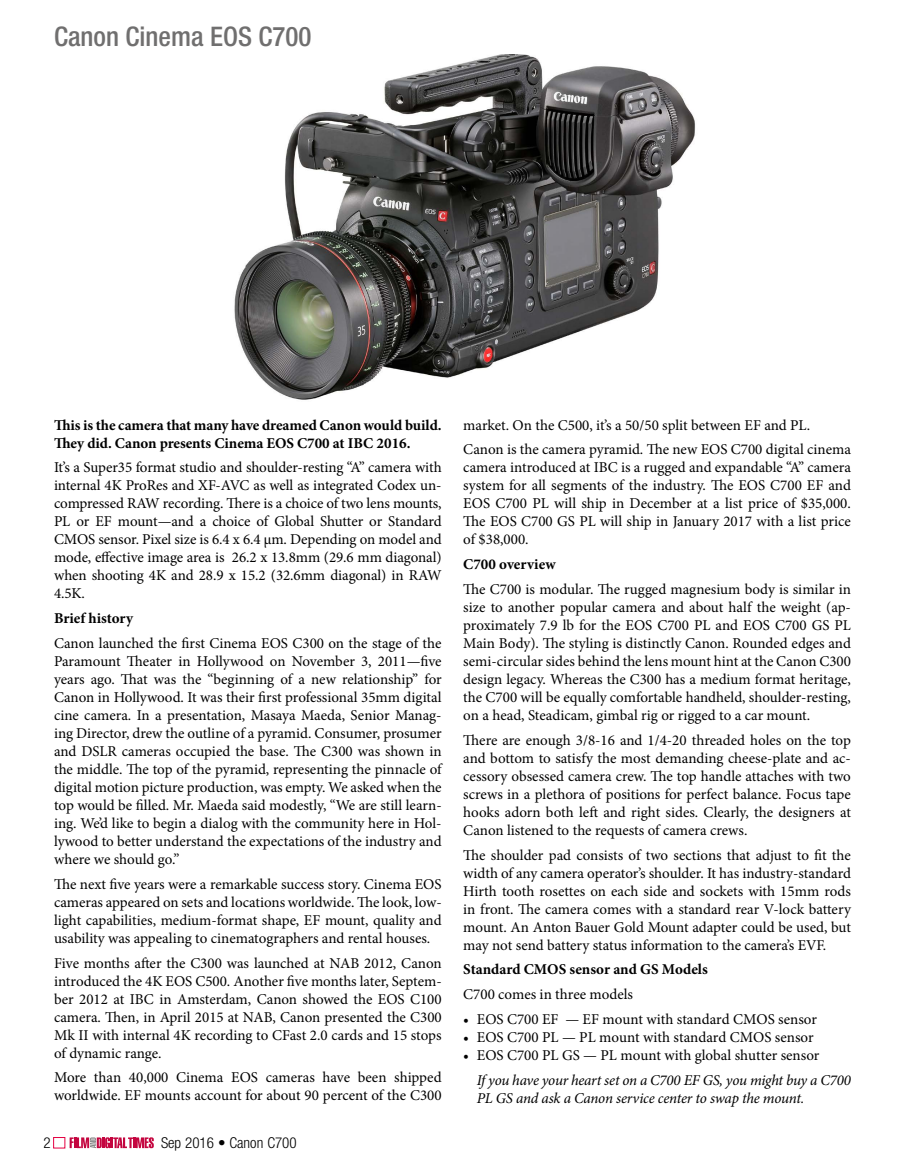
<style>
.page{position:relative;width:905px;height:1175px;background:#fff}
.page>*{position:absolute;margin:0;border:0;box-sizing:border-box;transform-origin:0 0}
.t1{font:500 condensed 27px "Helvetica Neue LT Std";color:#706f6f}
.t2{font:15px/18px "Minion Pro";color:#000;text-align:justify}
.t3{font:700 15px/18px "Minion Pro";letter-spacing:-.005em;color:#000}
.t4{font:italic 15px/18px "Minion Pro";letter-spacing:-.015em;color:#000}
.t5{font:300 condensed 15px "Helvetica Neue LT Std";color:#000}
</style>
<div class="page">
<svg style="left:70px;top:1137px;width:84px;height:11px"></svg>
<div style="left:53px;top:1137px;width:12px;height:11px;border:1px solid #e40042"></div>
<img style="left:234px;top:54px;width:461px;height:346px">
<h1 class="t1" style="left:54px;top:21px;width:259px">Canon Cinema EOS C700</h1>
<p class="t3" style="left:54px;top:415px;width:389px">This is the camera that many have dreamed Canon would build.<br>They did. Canon presents Cinema EOS C700 at IBC 2016.</p>
<p class="t2" style="left:54px;top:458px;width:389px">It’s a Super35 format studio and shoulder-resting “A” camera with internal 4K ProRes and XF-AVC as well as integrated Codex un&shy;compressed RAW recording. There is a choice of two lens mounts, PL or EF mount—and a choice of Global Shutter or Standard CMOS sensor. Pixel size is 6.4 x 6.4 μm. Depending on model and mode, effective image area is 26.2 x 13.8mm (29.6 mm diagonal) when shooting 4K and 28.9 x 15.2 (32.6mm diagonal) in RAW 4.5K.</p>
<p class="t3" style="left:54px;top:609px;width:81px">Brief history</p>
<p class="t2" style="left:54px;top:634px;width:389px">Canon launched the first Cinema EOS C300 on the stage of the Paramount Theater in Hollywood on November 3, 2011—five years ago. That was the “beginning of a new relationship” for Canon in Hollywood. It was their first professional 35mm digital cine camera. In a presentation, Masaya Maeda, Senior Manag&shy;ing Director, drew the outline of a pyramid. Consumer, prosumer and DSLR cameras occupied the base. The C300 was shown in the middle. The top of the pyramid, representing the pinnacle of digital motion picture production, was empty. We asked when the top would be filled. Mr. Maeda said modestly, “We are still learn&shy;ing. We’d like to begin a dialog with the community here in Hol&shy;lywood to better understand the expectations of the industry and where we should go.”</p>
<p class="t2" style="left:54px;top:875px;width:389px">The next five years were a remarkable success story. Cinema EOS cameras appeared on sets and locations worldwide. The look, low&shy;light capabilities, medium-format shape, EF mount, quality and usability was appealing to cinematographers and rental houses.</p>
<p class="t2" style="left:54px;top:953px;width:389px">Five months after the C300 was launched at NAB 2012, Canon introduced the 4K EOS C500. Another five months later, Septem&shy;ber 2012 at IBC in Amsterdam, Canon showed the EOS C100 camera. Then, in April 2015 at NAB, Canon presented the C300<br>Mk II with internal 4K recording to CFast 2.0 cards and 15 stops of dynamic range.</p>
<p class="t2" style="left:54px;top:1068px;width:389px">More than 40,000 Cinema EOS cameras have been shipped worldwide. EF mounts account for about 90 percent of the C300</p>
<p class="t5" style="left:43px;top:1134px;width:9px">2</p>
<p class="t5" style="left:161px;top:1134px;width:137px">Sep 2016 • Canon C700</p>
<p class="t2" style="left:463px;top:412px;width:389px;line-height:24.8px">market. On the C500, it’s a 50/50 split between EF and PL.<br>Canon is the camera pyramid. The new EOS C700 digital cinema</p>
<p class="t2" style="left:463px;top:458px;width:389px">camera introduced at IBC is a rugged and expandable “A” camera system for all segments of the industry. The EOS C700 EF and EOS C700 PL will ship in December at a list price of $35,000.<br>The EOS C700 GS PL will ship in January 2017 with a list price of $38,000.</p>
<p class="t3" style="left:463px;top:555px;width:94px">C700 overview</p>
<p class="t2" style="left:463px;top:580px;width:389px">The C700 is modular. The rugged magnesium body is similar in size to another popular camera and about half the weight (ap&shy;proximately 7.9 lb for the EOS C700 PL and EOS C700 GS PL Main Body). The styling is distinctly Canon. Rounded edges and semi-circular sides behind the lens mount hint at the Canon C300 design legacy. Whereas the C300 has a medium format heritage, the C700 will be equally comfortable handheld, shoulder-resting, on a head, Steadicam, gimbal rig or rigged to a car mount.</p>
<p class="t2" style="left:463px;top:731px;width:389px">There are enough 3/8-16 and 1/4-20 threaded holes on the top and bottom to satisfy the most demanding cheese-plate and ac&shy;cessory obsessed camera crew. The top handle attaches with two screws in a plethora of positions for perfect balance. Focus tape hooks adorn both left and right sides. Clearly, the designers at Canon listened to the requests of camera crews.</p>
<p class="t2" style="left:463px;top:845px;width:389px">The shoulder pad consists of two sections that adjust to fit the width of any camera operator’s shoulder. It has industry-standard Hirth tooth rosettes on each side and sockets with 15mm rods in front. The camera comes with a standard rear V-lock battery mount. An Anton Bauer Gold Mount adapter could be used, but may not send battery status information to the camera’s EVF.</p>
<p class="t3" style="left:463px;top:960px;width:246px">Standard CMOS sensor and GS Models</p>
<p class="t2" style="left:463px;top:985px;width:171px">C700 comes in three models</p>
<p class="t2" style="left:463px;top:1010px;width:355px">• EOS C700 EF — EF mount with standard CMOS sensor</p>
<p class="t2" style="left:463px;top:1028px;width:352px">• EOS C700 PL — PL mount with standard CMOS sensor</p>
<p class="t2" style="left:463px;top:1046px;width:358px">• EOS C700 PL GS — PL mount with global shutter sensor</p>
<p class="t4" style="left:477px;top:1070px;width:375px">If you have your heart set on a C700 EF GS, you might buy a C700<br>PL GS and ask a Canon service center to swap the mount.</p>
</div>
